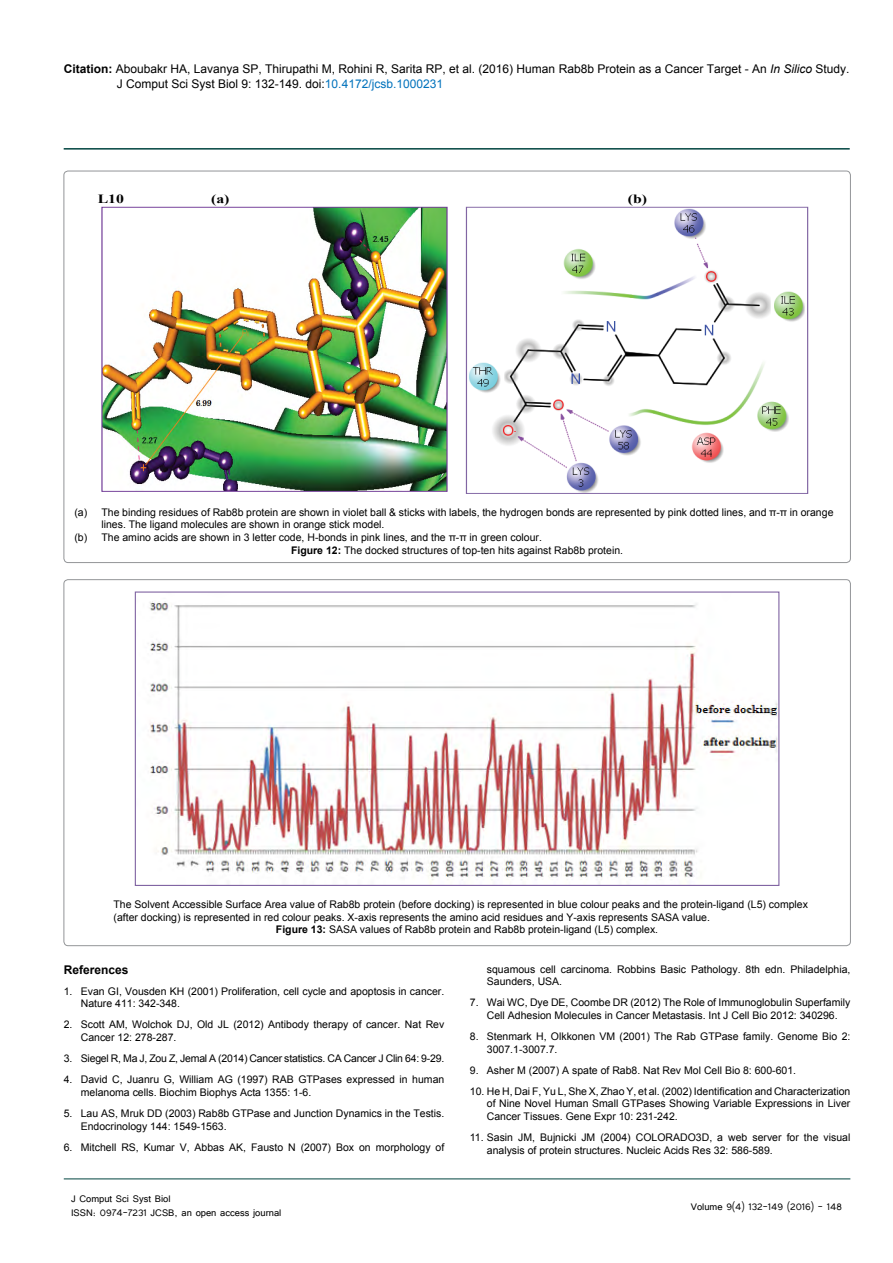
<style>
.page{position:relative;width:893px;height:1263px;background:#fff}
.page>*{position:absolute;margin:0;border:0;box-sizing:border-box;transform-origin:0 0}
.t1{font:700 12.6px "Times New Roman";color:#010101;scale:1.25 1}
.t2{font:12px/15px "Arial";color:#000}
.t3{font:12px/14.4px "Tunga";color:#000}
.t4{font:700 12px "Arial";color:#000}
.Normal__Web{font:10.5px/12.6px "Arial";color:#000}
.Normal__Web-2{font:10.5px "Arial";letter-spacing:-.02em;color:#000}
.s1{font-weight:700}
.s2{font-style:italic}
.s3{color:#0072bc}
</style>
<div class="page">
<hr style="left:64px;top:148px;width:786px;height:2px;background:#004440">
<hr style="left:64px;top:1179px;width:786px;height:1px;background:#004440">
<img style="left:103px;top:209px;width:343px;height:281px">
<div style="left:101px;top:207px;width:347px;height:285px;border:1px solid #703a96"></div>
<img style="left:469px;top:209px;width:336px;height:283px">
<div style="left:466px;top:207px;width:342px;height:287px;border:1px solid #8165a3"></div>
<img style="left:149px;top:601px;width:628px;height:279px">
<p class="t2" style="left:117px;top:61px;width:734px;text-indent:-53px"><span class="s1">Citation:</span> Aboubakr HA, Lavanya SP, Thirupathi M, Rohini R, Sarita RP, et al. (2016) Human Rab8b Protein as a Cancer Target - An <span class="s2">In Silico</span> Study.<br>J Comput Sci Syst Biol 9: 132-149. doi:<span class="s3">10.4172/jcsb.1000231</span></p>
<p class="t1" style="left:98px;top:190px;width:23px">L10</p>
<p class="t1" style="left:211px;top:190px;width:16px">(a)</p>
<p class="t1" style="left:628px;top:190px;width:17px">(b)</p>
<p class="Normal__Web" style="left:101px;top:506px;width:734px;text-indent:-27px">(a) The binding residues of Rab8b protein are shown in violet ball &amp; sticks with labels, the hydrogen bonds are represented by pink dotted lines, and π-π in orange lines. The ligand molecules are shown in orange stick model.</p>
<p class="Normal__Web" style="left:74px;top:531px;width:469px">(b) The amino acids are shown in 3 letter code, H-bonds in pink lines, and the π-π in green colour.</p>
<p class="Normal__Web" style="left:291px;top:544px;width:334px"><span class="s1">Figure 12:</span> The docked structures of top-ten hits against Rab8b protein.</p>
<p class="Normal__Web" style="left:114px;top:898px;width:696px">The Solvent Accessible Surface Area value of Rab8b protein (before docking) is represented in blue colour peaks and the protein-ligand (L5) complex (after docking) is represented in red colour peaks. X-axis represents the amino acid residues and Y-axis represents SASA value.</p>
<p class="Normal__Web" style="left:276px;top:923px;width:384px"><span class="s1">Figure 13:</span> SASA values of Rab8b protein and Rab8b protein-ligand (L5) complex.</p>
<p class="t4" style="left:64px;top:961px;width:66px">References</p>
<p class="Normal__Web" style="left:81px;top:985px;width:365px;text-indent:-17px">1. Evan GI, Vousden KH (2001) Proliferation, cell cycle and apoptosis in cancer.<br>Nature 411: 342-348.</p>
<p class="Normal__Web" style="left:81px;top:1018px;width:365px;text-indent:-17px">2. Scott AM, Wolchok DJ, Old JL (2012) Antibody therapy of cancer. Nat Rev<br>Cancer 12: 278-287.</p>
<p class="Normal__Web-2" style="left:64px;top:1051px;width:382px">3. Siegel R, Ma J, Zou Z, Jemal A (2014) Cancer statistics. CA Cancer J Clin 64: 9-29.</p>
<p class="Normal__Web" style="left:81px;top:1073px;width:365px;text-indent:-17px">4. David C, Juanru G, William AG (1997) RAB GTPases expressed in human melanoma cells. Biochim Biophys Acta 1355: 1-6.</p>
<p class="Normal__Web" style="left:81px;top:1107px;width:365px;text-indent:-17px">5. Lau AS, Mruk DD (2003) Rab8b GTPase and Junction Dynamics in the Testis.<br>Endocrinology 144: 1549-1563.</p>
<p class="Normal__Web" style="left:64px;top:1141px;width:382px">6. Mitchell RS, Kumar V, Abbas AK, Fausto N (2007) Box on morphology of</p>
<p class="Normal__Web" style="left:487px;top:963px;width:365px">squamous cell carcinoma. Robbins Basic Pathology. 8th edn. Philadelphia,<br>Saunders, USA.</p>
<p class="Normal__Web" style="left:470px;top:996px;width:382px;text-align:center">7. Wai WC, Dye DE, Coombe DR (2012) The Role of Immunoglobulin Superfamily<br>Cell Adhesion Molecules in Cancer Metastasis. Int J Cell Bio 2012: 340296.</p>
<p class="Normal__Web" style="left:487px;top:1030px;width:365px;text-indent:-17px">8. Stenmark H, Olkkonen VM (2001) The Rab GTPase family. Genome Bio 2:<br>3007.1-3007.7.</p>
<p class="Normal__Web" style="left:470px;top:1064px;width:328px">9. Asher M (2007) A spate of Rab8. Nat Rev Mol Cell Bio 8: 600-601.</p>
<p class="Normal__Web" style="left:487px;top:1085px;width:365px;text-align:justify;text-indent:-17px">10. He H, Dai F, Yu L, She X, Zhao Y, et al. (2002) Identification and Characterization of Nine Novel Human Small GTPases Showing Variable Expressions in Liver Cancer Tissues. Gene Expr 10: 231-242.</p>
<p class="Normal__Web" style="left:487px;top:1131px;width:365px;text-indent:-17px">11. Sasin JM, Bujnicki JM (2004) COLORADO3D, a web server for the visual analysis of protein structures. Nucleic Acids Res 32: 586-589.</p>
<p class="t3" style="left:71px;top:1190px;width:212px">J Comput Sci Syst Biol<br>ISSN: 0974-7231 JCSB, an open access journal</p>
<p class="t3" style="left:691px;top:1199px;width:153px">Volume 9(4) 132-149 (2016) - 148</p>
</div>
